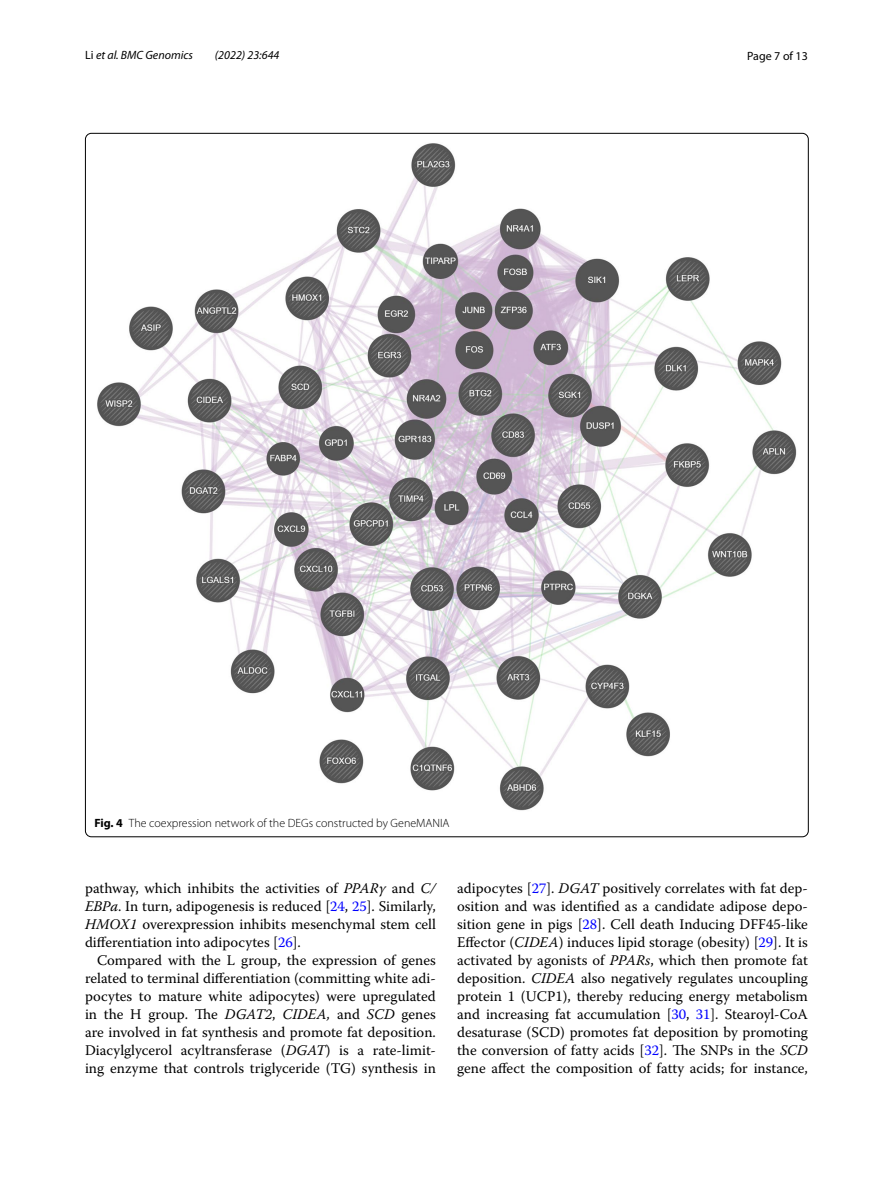
<style>
.page{position:relative;width:893px;height:1187px;background:#fff}
.page>*{position:absolute;margin:0;border:0;box-sizing:border-box;transform-origin:0 0}
.t1{font:14.7px/18px "Warnock Pro";color:#000;text-align:justify}
.t2{font:300 12px "Myriad Pro";color:#000}
.t3{font:italic 12px "Myriad Pro";color:#000}
.t4{font:12px "Myriad Pro";color:#000}
.s1{font-style:normal}
.s2{font-weight:700}
.s3{font-style:italic}
.s4{color:#00f}
</style>
<div class="page">
<img style="left:97px;top:143px;width:700px;height:668px">
<p class="t3" style="left:85px;top:48px;width:109px"><span class="s1">Li</span> et al. BMC Genomics</p>
<p class="t3" style="left:215px;top:48px;width:66px">(2022) 23:644</p>
<p class="t4" style="left:747px;top:48px;width:62px">Page 7 of 13</p>
<p class="t2" style="left:94px;top:816px;width:357px"><span class="s2">Fig. 4</span> The coexpression network of the DEGs constructed by GeneMANIA</p>
<p class="t1" style="left:85px;top:879px;width:352px">pathway, which inhibits the activities of <span class="s3">PPARγ</span> and <span class="s3">C/ EBPa</span>. In turn, adipogenesis is reduced [<span class="s4">24</span>, <span class="s4">25</span>]. Similarly, <span class="s3">HMOX1</span> overexpression inhibits mesenchymal stem cell differentiation into adipocytes [<span class="s4">26</span>].</p>
<p class="t1" style="left:85px;top:951px;width:352px;text-indent:12px">Compared with the L group, the expression of genes related to terminal differentiation (committing white adi&shy;pocytes to mature white adipocytes) were upregulated in the H group. The <span class="s3">DGAT2</span>, <span class="s3">CIDEA,</span> and <span class="s3">SCD</span> genes are involved in fat synthesis and promote fat deposition.<br>Diacylglycerol acyltransferase (<span class="s3">DGAT</span>) is a rate-limit&shy;ing enzyme that controls triglyceride (TG) synthesis in</p>
<p class="t1" style="left:457px;top:879px;width:352px">adipocytes [<span class="s4">27</span>]. <span class="s3">DGAT</span> positively correlates with fat dep&shy;osition and was identified as a candidate adipose depo&shy;sition gene in pigs [<span class="s4">28</span>]. Cell death Inducing DFF45-like Effector (<span class="s3">CIDEA</span>) induces lipid storage (obesity) [<span class="s4">29</span>]. It is activated by agonists of <span class="s3">PPARs</span>, which then promote fat deposition. <span class="s3">CIDEA</span> also negatively regulates uncoupling protein 1 (UCP1), thereby reducing energy metabolism and increasing fat accumulation [<span class="s4">30</span>, <span class="s4">31</span>]. Stearoyl-CoA desaturase (SCD) promotes fat deposition by promoting the conversion of fatty acids [<span class="s4">32</span>]. The SNPs in the <span class="s3">SCD </span>gene affect the composition of fatty acids; for instance,</p>
</div>
